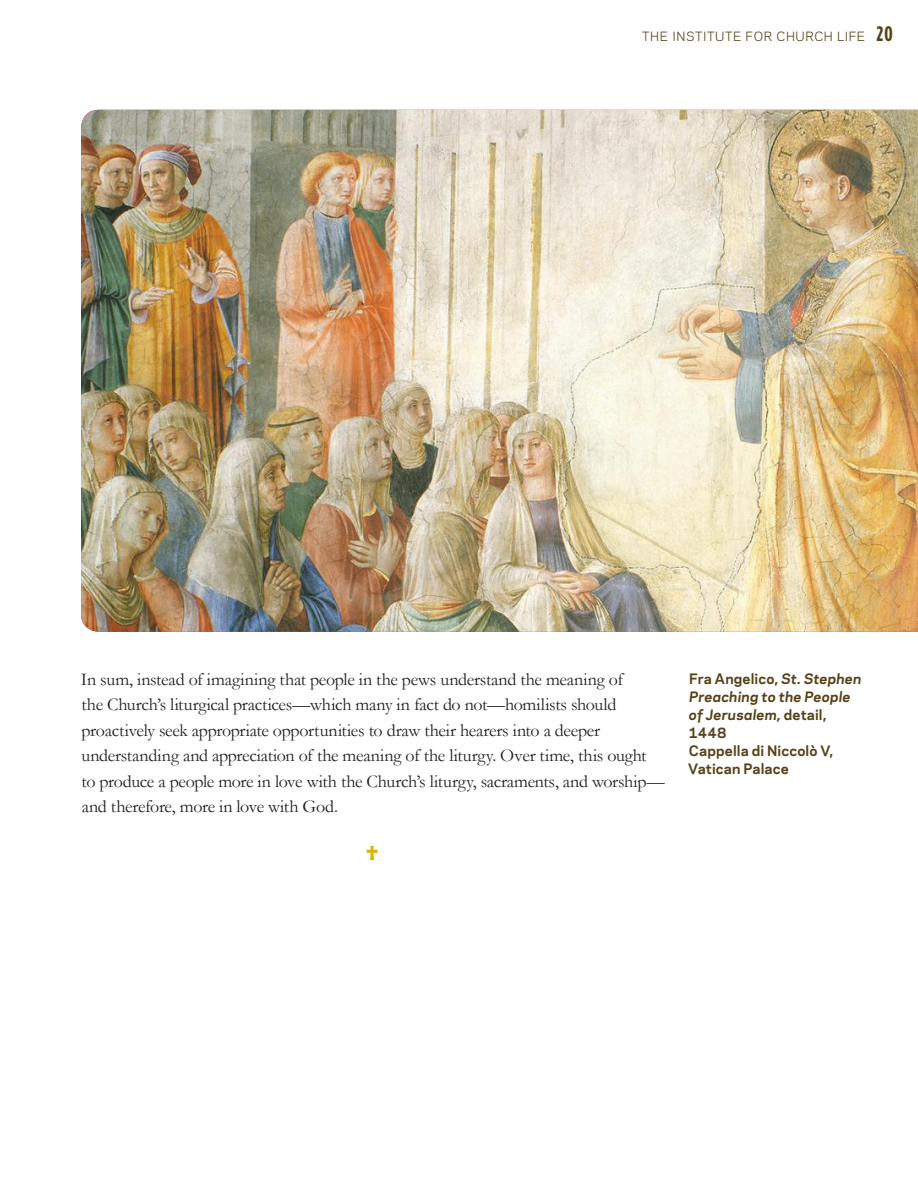
<style>
.page{position:relative;width:918px;height:1188px;background:#fff}
.page>*{position:absolute;margin:0;border:0;box-sizing:border-box;transform-origin:0 0}
.t1{font:700 36px "Galaxie Polaris";color:#deb308}
.t2{font:18px/25.5px "Garamond";letter-spacing:-.015em;color:#231f20}
.t3{font:700 13.5px/18px "Galaxie Polaris";letter-spacing:.01em;color:#564218}
.t4{font:12px "Galaxie Polaris";letter-spacing:.05em;color:#564218}
.s1{font-family:"Gotham Condensed";font-weight:700;font-size:21px}
.s2{font-style:italic}
</style>
<div class="page">
<img style="left:81px;top:110px;width:837px;height:522px">
<p class="t4" style="left:642px;top:27px;width:252px">THE INSTITUTE FOR CHURCH LIFE <span class="s1">20</span></p>
<p class="t2" style="left:81px;top:666px;width:586px">In sum, instead of imagining that people in the pews understand the meaning of<br>the Church’s liturgical practices—which many in fact do not—homilists should proactively seek appropriate opportunities to draw their hearers into a deeper understanding and appreciation of the meaning of the liturgy. Over time, this ought<br>to produce a people more in love with the Church’s liturgy, sacraments, and worship— and therefore, more in love with God.</p>
<p class="t1" style="left:366px;top:833px;width:13px">†</p>
<p class="t3" style="left:688px;top:669px;width:175px">Fra Angelico, <span class="s2">St. Stephen<br>Preaching to the People of Jerusalem,</span> detail,<br>1448<br>Cappella di Niccolò V,<br>Vatican Palace</p>
</div>
